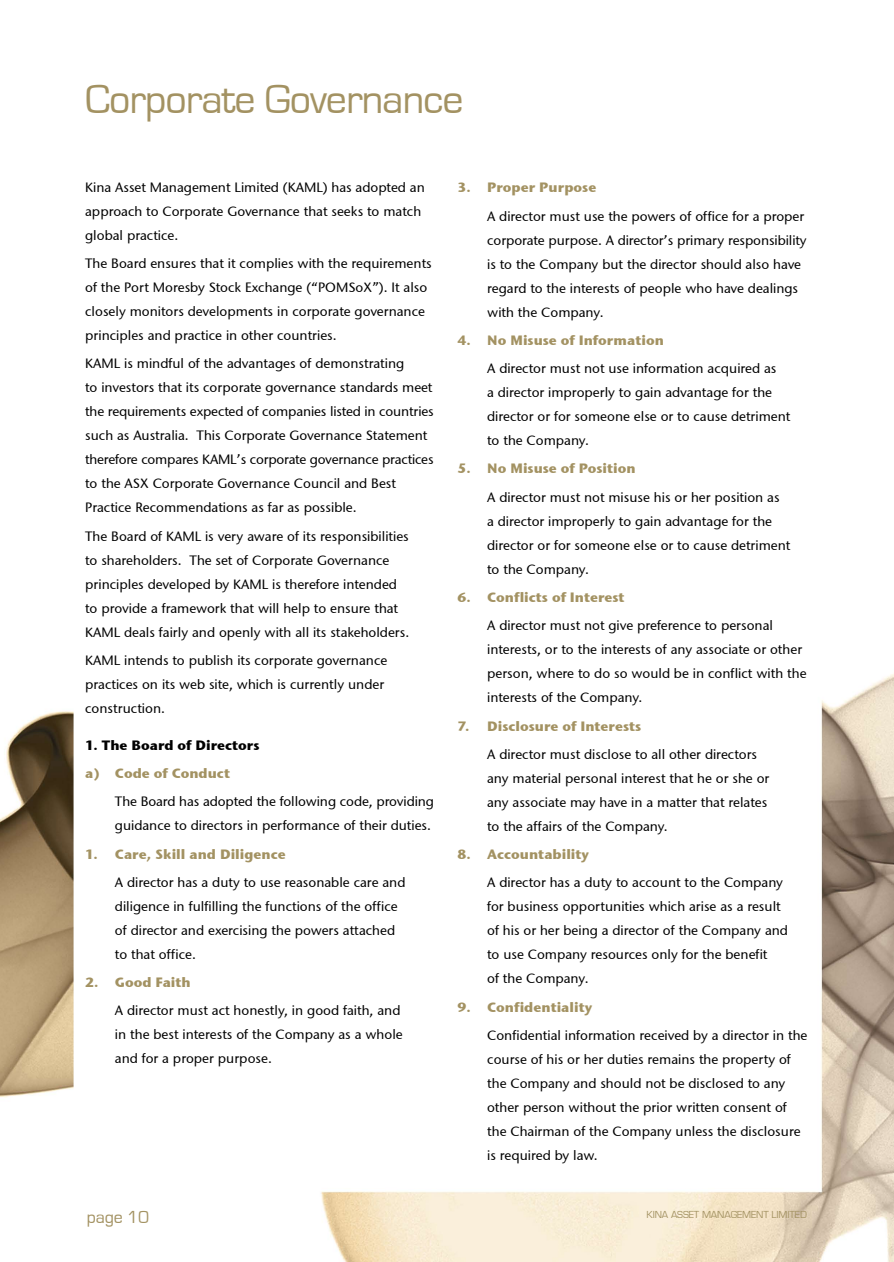
<style>
.page{position:relative;width:894px;height:1262px;background:#fff}
.page>*{position:absolute;margin:0;border:0;box-sizing:border-box;transform-origin:0 0}
.t1{font:42px "Eurostile";letter-spacing:-.025em;color:#a39262}
.t2{font:18px "Eurostile";color:#a39262}
.t3{font:13.5px/24px "Stone Sans ITCTT Medium";color:#000}
.t4{font:13.5px "Stone Sans ITCTT Bold";color:#a39262}
.t5{font:13.5px "Stone Sans ITCTT Bold";color:#000}
.t6{font:10.5px "Eurostile";letter-spacing:-.01em;color:#a39262}
</style>
<div class="page">
<img style="left:0;top:674px;width:894px;height:588px">
<h1 class="t1" style="left:85px;top:77px;width:380px">Corporate Governance</h1>
<p class="t3" style="left:85px;top:175px;width:341px">Kina Asset Management Limited (KAML) has adopted an approach to Corporate Governance that seeks to match global practice.</p>
<p class="t3" style="left:85px;top:251px;width:348px">The Board ensures that it complies with the requirements of the Port Moresby Stock Exchange (“POMSoX”). It also closely monitors developments in corporate governance principles and practice in other countries.</p>
<p class="t3" style="left:85px;top:351px;width:350px">KAML is mindful of the advantages of demonstrating<br>to investors that its corporate governance standards meet the requirements expected of companies listed in countries such as Australia. This Corporate Governance Statement therefore compares KAML’s corporate governance practices to the ASX Corporate Governance Council and Best Practice Recommendations as far as possible.</p>
<p class="t3" style="left:85px;top:524px;width:325px">The Board of KAML is very aware of its responsibilities to shareholders. The set of Corporate Governance principles developed by KAML is therefore intended to provide a framework that will help to ensure that KAML deals fairly and openly with all its stakeholders.</p>
<p class="t3" style="left:85px;top:648px;width:304px">KAML intends to publish its corporate governance practices on its web site, which is currently under construction.</p>
<p class="t5" style="left:85px;top:736px;width:176px">1. The Board of Directors</p>
<p class="t4" style="left:85px;top:764px;width:146px">a) Code of Conduct</p>
<p class="t3" style="left:115px;top:789px;width:320px">The Board has adopted the following code, providing guidance to directors in performance of their duties.</p>
<p class="t4" style="left:85px;top:845px;width:202px">1. Care, Skill and Diligence</p>
<p class="t3" style="left:115px;top:870px;width:292px">A director has a duty to use reasonable care and diligence in fulfilling the functions of the office of director and exercising the powers attached to that office.</p>
<p class="t4" style="left:85px;top:973px;width:107px">2. Good Faith</p>
<p class="t3" style="left:115px;top:998px;width:289px">A director must act honestly, in good faith, and in the best interests of the Company as a whole and for a proper purpose.</p>
<h2 class="t2" style="left:87px;top:1207px;width:64px">page 10</h2>
<p class="t4" style="left:457px;top:179px;width:140px">3. Proper Purpose</p>
<p class="t3" style="left:487px;top:204px;width:321px">A director must use the powers of office for a proper corporate purpose. A director’s primary responsibility is to the Company but the director should also have regard to the interests of people who have dealings with the Company.</p>
<p class="t4" style="left:457px;top:331px;width:208px">4. No Misuse of Information</p>
<p class="t3" style="left:487px;top:356px;width:305px">A director must not use information acquired as<br>a director improperly to gain advantage for the director or for someone else or to cause detriment to the Company.</p>
<p class="t4" style="left:457px;top:460px;width:180px">5. No Misuse of Position</p>
<p class="t3" style="left:487px;top:485px;width:305px">A director must not misuse his or her position as<br>a director improperly to gain advantage for the director or for someone else or to cause detriment to the Company.</p>
<p class="t4" style="left:457px;top:588px;width:169px">6. Conflicts of Interest</p>
<p class="t3" style="left:487px;top:613px;width:321px">A director must not give preference to personal interests, or to the interests of any associate or other person, where to do so would be in conflict with the interests of the Company.</p>
<p class="t4" style="left:457px;top:717px;width:185px">7. Disclosure of Interests</p>
<p class="t3" style="left:487px;top:742px;width:284px">A director must disclose to all other directors any material personal interest that he or she or any associate may have in a matter that relates to the affairs of the Company.</p>
<p class="t4" style="left:457px;top:845px;width:133px">8. Accountability</p>
<p class="t3" style="left:487px;top:870px;width:302px">A director has a duty to account to the Company for business opportunities which arise as a result of his or her being a director of the Company and to use Company resources only for the benefit<br>of the Company.</p>
<p class="t4" style="left:457px;top:998px;width:136px">9. Confidentiality</p>
<p class="t3" style="left:487px;top:1023px;width:322px">Confidential information received by a director in the course of his or her duties remains the property of the Company and should not be disclosed to any other person without the prior written consent of the Chairman of the Company unless the disclosure is required by law.</p>
<p class="t6" style="left:646px;top:1208px;width:162px">KINA ASSET MANAGEMENT LIMITED</p>
</div>
